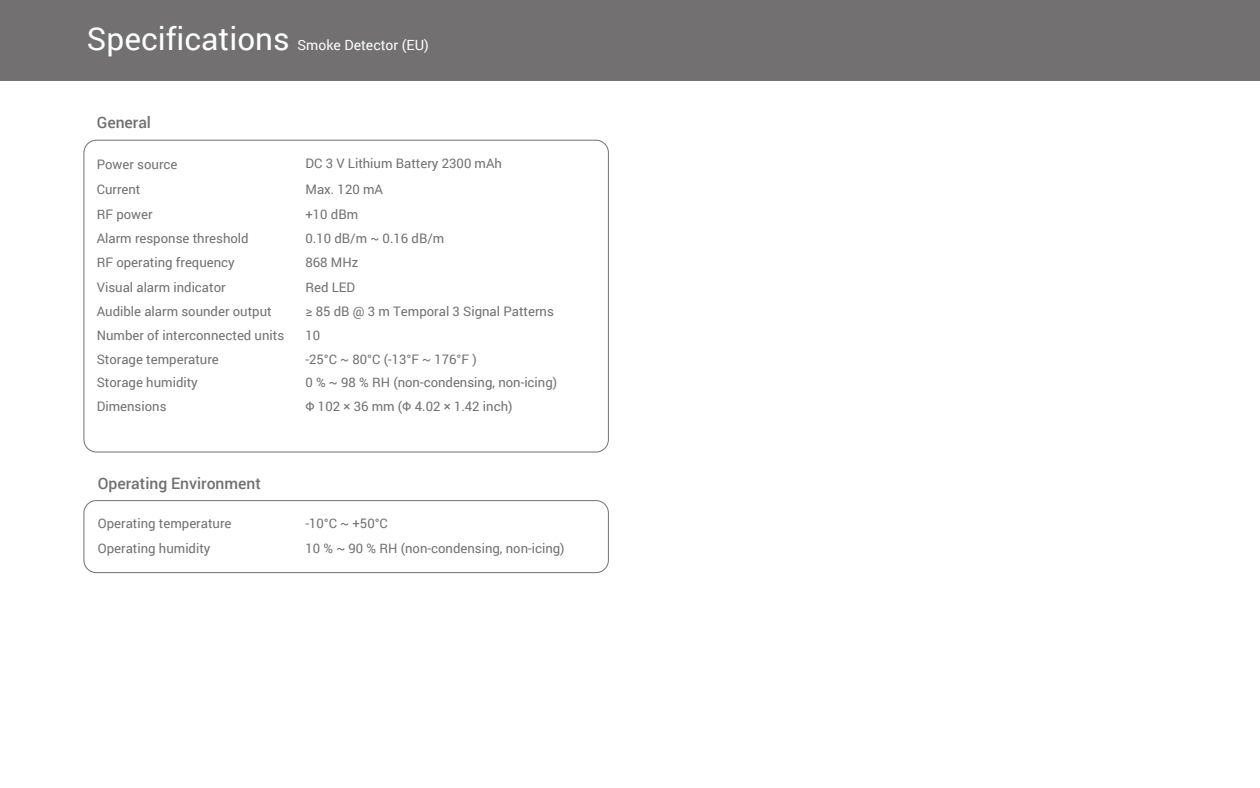
<style>
.page{position:relative;width:1260px;height:788px;background:#fff}
.page>*{position:absolute;margin:0;border:0;box-sizing:border-box;transform-origin:0 0}
.t1{font:31.5px "Roboto";color:#fdfeff}
.t2{font:500 15.75px "Roboto";color:#727071}
.t3{font:14px "Roboto";color:#fdfeff}
.t4{font:13.12px "Roboto";color:#727071}
</style>
<div class="page">
<div style="left:0;top:0;width:1260px;height:80px;background:#727071"></div>
<div style="left:83px;top:500px;width:526px;height:73px;border:1px solid #727071;border-radius:12px"></div>
<h1 class="t1" style="left:87px;top:16px;width:204px">Specifications</h1>
<p class="t3" style="left:297px;top:35px;width:133px">Smoke Detector (EU)</p>
<p class="t2" style="left:97px;top:112px;width:56px">General</p>
<p class="t4" style="left:97px;top:155px;width:82px">Power source</p>
<p class="t4" style="left:305px;top:154px;width:198px">DC 3 V Lithium Battery 2300 mAh</p>
<p class="t4" style="left:97px;top:180px;width:45px">Current</p>
<p class="t4" style="left:305px;top:180px;width:79px">Max. 120 mA</p>
<p class="t4" style="left:97px;top:205px;width:57px">RF power</p>
<p class="t4" style="left:305px;top:205px;width:54px">+10 dBm</p>
<p class="t4" style="left:97px;top:229px;width:154px">Alarm response threshold</p>
<p class="t4" style="left:305px;top:229px;width:140px">0.10 dB/m ~ 0.16 dB/m</p>
<p class="t4" style="left:97px;top:253px;width:140px">RF operating frequency</p>
<p class="t4" style="left:305px;top:253px;width:54px">868 MHz</p>
<p class="t4" style="left:97px;top:278px;width:130px">Visual alarm indicator</p>
<p class="t4" style="left:305px;top:278px;width:51px">Red LED</p>
<p class="t4" style="left:97px;top:302px;width:176px">Audible alarm sounder output</p>
<p class="t4" style="left:305px;top:302px;width:250px">≥ 85 dB @ 3 m Temporal 3 Signal Patterns</p>
<p class="t4" style="left:97px;top:349px;width:124px">Storage temperature</p>
<p class="t4" style="left:305px;top:349px;width:173px">-25°C ~ 80°C (-13°F ~ 176°F )</p>
<p class="t4" style="left:97px;top:373px;width:103px">Storage humidity</p>
<p class="t4" style="left:305px;top:373px;width:253px">0 % ~ 98 % RH (non-condensing, non-icing)</p>
<p class="t4" style="left:97px;top:397px;width:71px">Dimensions</p>
<p class="t4" style="left:305px;top:397px;width:209px">Φ 102 × 36 mm (Φ 4.02 × 1.42 inch)</p>
<p class="t4" style="left:97px;top:326px;width:189px">Number of interconnected units</p>
<p class="t4" style="left:305px;top:326px;width:16px">10</p>
<p class="t2" style="left:98px;top:472px;width:165px">Operating Environment</p>
<p class="t4" style="left:98px;top:514px;width:135px">Operating temperature</p>
<p class="t4" style="left:305px;top:514px;width:84px">-10°C ~ +50°C</p>
<p class="t4" style="left:98px;top:539px;width:114px">Operating humidity</p>
<p class="t4" style="left:305px;top:539px;width:261px">10 % ~ 90 % RH (non-condensing, non-icing)</p>
</div>
